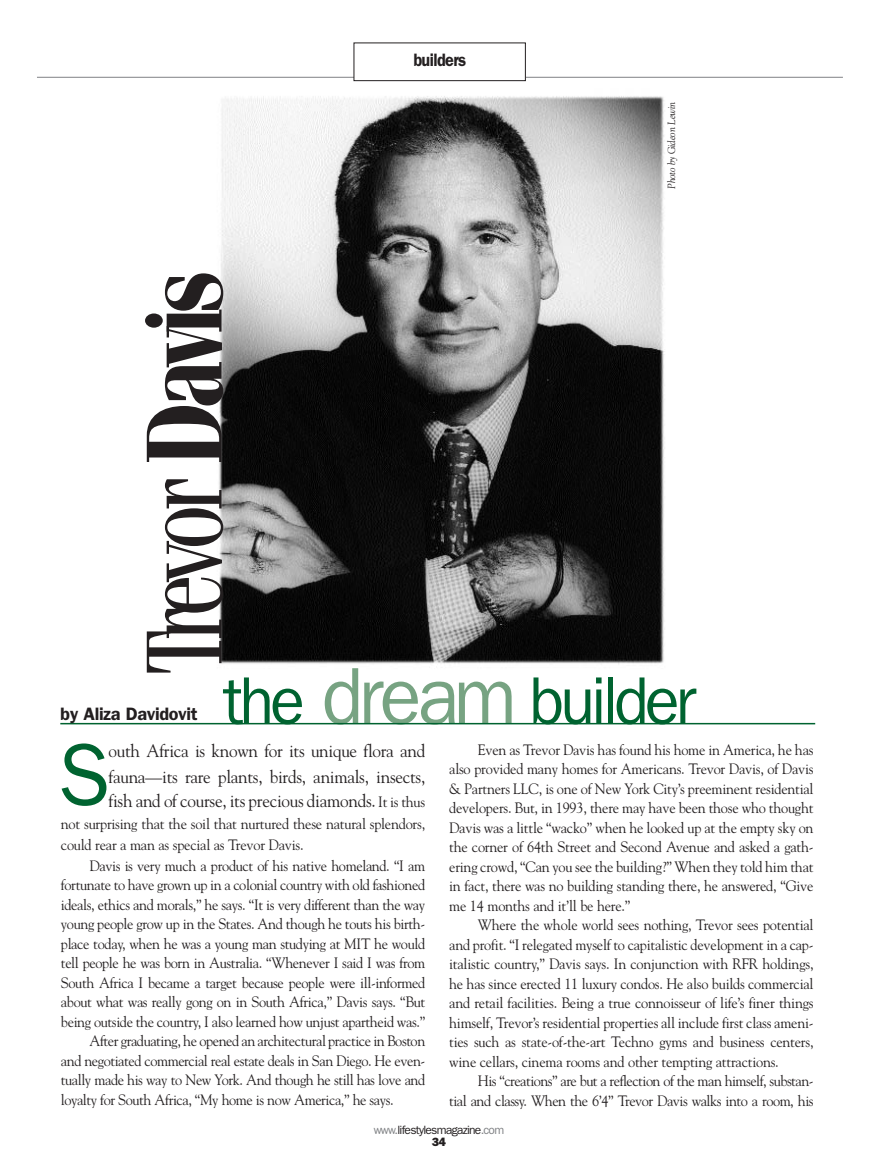
<style>
.page{position:relative;width:878px;height:1175px;background:#fff}
.page>*{position:absolute;margin:0;border:0;box-sizing:border-box;transform-origin:0 0}
.t1{font:108px "Fenice";letter-spacing:-.1em;color:#231f20;scale:.8 1}
.t2{font:88.35px "Franklin Gothic";color:#006330;scale:.95 1}
.t3{font:67.5px "Franklin Gothic";letter-spacing:-.06em;color:#006330;scale:.95 1}
.t4{font:18px/25.7px "Goudy";letter-spacing:-.015em;color:#231f20;scale:.95 1}
.t5{font:600 18px "Franklin Gothic";letter-spacing:-.02em;color:#231f20}
.t6{font:600 18px "Franklin Gothic";letter-spacing:-.02em;color:#231f20;scale:.9 1}
.t7{font:15px/19.5px "Goudy";letter-spacing:-.025em;color:#231f20;text-align:justify;scale:.95 1}
.t8{font:12px/12px "Franklin Gothic";letter-spacing:-.06em;color:#231f20;text-align:center}
.t9{font:italic 10.5px "Goudy";letter-spacing:-.015em;color:#231f20;scale:.95 1}
.s1{font-weight:700}
.s2{font-size:81px;color:#77a382}
.s3{font-size:15px}
.s4{color:#808285}
.s5{font-weight:800}
</style>
<div class="page">
<img style="left:219px;top:96px;width:446px;height:568px">
<hr style="left:37px;top:77px;width:805px;height:1px;background:#808285">
<div style="left:354px;top:43px;width:171px;height:38px;background:#fff"></div>
<div style="left:353px;top:43px;width:172px;height:38px;border:1px solid #231f20"></div>
<hr style="left:60px;top:723px;width:755px;height:1px;background:#006330">
<p class="t6" style="left:413px;top:54px;width:60px">builders</p>
<p class="t9" style="left:667px;top:189px;width:93px;rotate:-90deg">Photo by Gideon Lewin</p>
<h1 class="t1" style="left:147px;top:674px;width:506px;rotate:-90deg">Trevor <span class="s1">Davis</span></h1>
<h3 class="t3" style="left:223px;top:677px;width:500px">the <span class="s2">dream</span> builder</h3>
<p class="t5" style="left:60px;top:707px;width:139px">by Aliza Davidovit</p>
<h2 class="t2" style="left:58px;top:744px;width:56px">S</h2>
<p class="t4" style="left:109px;top:739px;width:335px">outh Africa is known for its unique flora and fauna—its rare plants, birds, animals, insects,</p>
<p class="t4" style="left:109px;top:789px;width:335px">fish and of course, its precious diamonds. <span class="s3">It is thus</span></p>
<p class="t7" style="left:61px;top:814px;width:385px;line-height:21px">not surprising that the soil that nurtured these natural splendors, could rear a man as special as Trevor Davis.</p>
<p class="t7" style="left:89px;top:856px;width:355px">Davis is very much a product of his native homeland. “I am</p>
<p class="t7" style="left:61px;top:876px;width:385px">fortunate to have grown up in a colonial country with old fashioned</p>
<p class="t7" style="left:61px;top:895px;width:385px">ideals, ethics and morals,” he says. “It is very different than the way</p>
<p class="t7" style="left:61px;top:915px;width:385px">young people grow up in the States. And though he touts his birth-</p>
<p class="t7" style="left:61px;top:934px;width:385px">place today, when he was a young man studying at MIT he would</p>
<p class="t7" style="left:61px;top:954px;width:385px">tell people he was born in Australia. “Whenever I said I was from</p>
<p class="t7" style="left:61px;top:973px;width:385px">South Africa I became a target because people were ill-informed</p>
<p class="t7" style="left:61px;top:993px;width:385px">about what was really gong on in South Africa,” Davis says. “But</p>
<p class="t7" style="left:61px;top:1012px;width:385px">being outside the country, I also learned how unjust apartheid was.”</p>
<p class="t7" style="left:89px;top:1032px;width:355px">After graduating, he opened an architectural practice in Boston</p>
<p class="t7" style="left:61px;top:1051px;width:385px">and negotiated commercial real estate deals in San Diego. He even-</p>
<p class="t7" style="left:61px;top:1071px;width:385px">tually made his way to New York. And though he still has love and</p>
<p class="t7" style="left:61px;top:1090px;width:351px">loyalty for South Africa, “My home is now America,” he says.</p>
<p class="t7" style="left:449px;top:741px;width:385px;text-indent:28px">Even as Trevor Davis has found his home in America, he has also provided many homes for Americans. Trevor Davis, of Davis &amp; Partners LLC, is one of New York City’s preeminent residential developers. But, in 1993, there may have been those who thought Davis was a little “wacko” when he looked up at the empty sky on the corner of 64th Street and Second Avenue and asked a gath&shy;ering crowd, “Can you see the building?” When they told him that in fact, there was no building standing there, he answered, “Give me 14 months and it’ll be here.”</p>
<p class="t7" style="left:449px;top:916px;width:385px;text-indent:28px">Where the whole world sees nothing, Trevor sees potential and profit. “I relegated myself to capitalistic development in a cap&shy;italistic country,” Davis says. In conjunction with RFR holdings, he has since erected 11 luxury condos. He also builds commercial and retail facilities. Being a true connoisseur of life’s finer things himself, Trevor’s residential properties all include first class ameni&shy;ties such as state-of-the-art Techno gyms and business centers, wine cellars, cinema rooms and other tempting attractions.</p>
<p class="t7" style="left:449px;top:1072px;width:385px;text-align:right">His “creations” are but a reflection of the man himself, substan-<br>tial and classy. When the 6’4” Trevor Davis walks into a room, his</p>
<p class="t8" style="left:374px;top:1125px;width:132px"><span class="s4">www.</span>lifestylesmagazine<span class="s4">.com<br></span><span class="s5">34</span></p>
</div>
